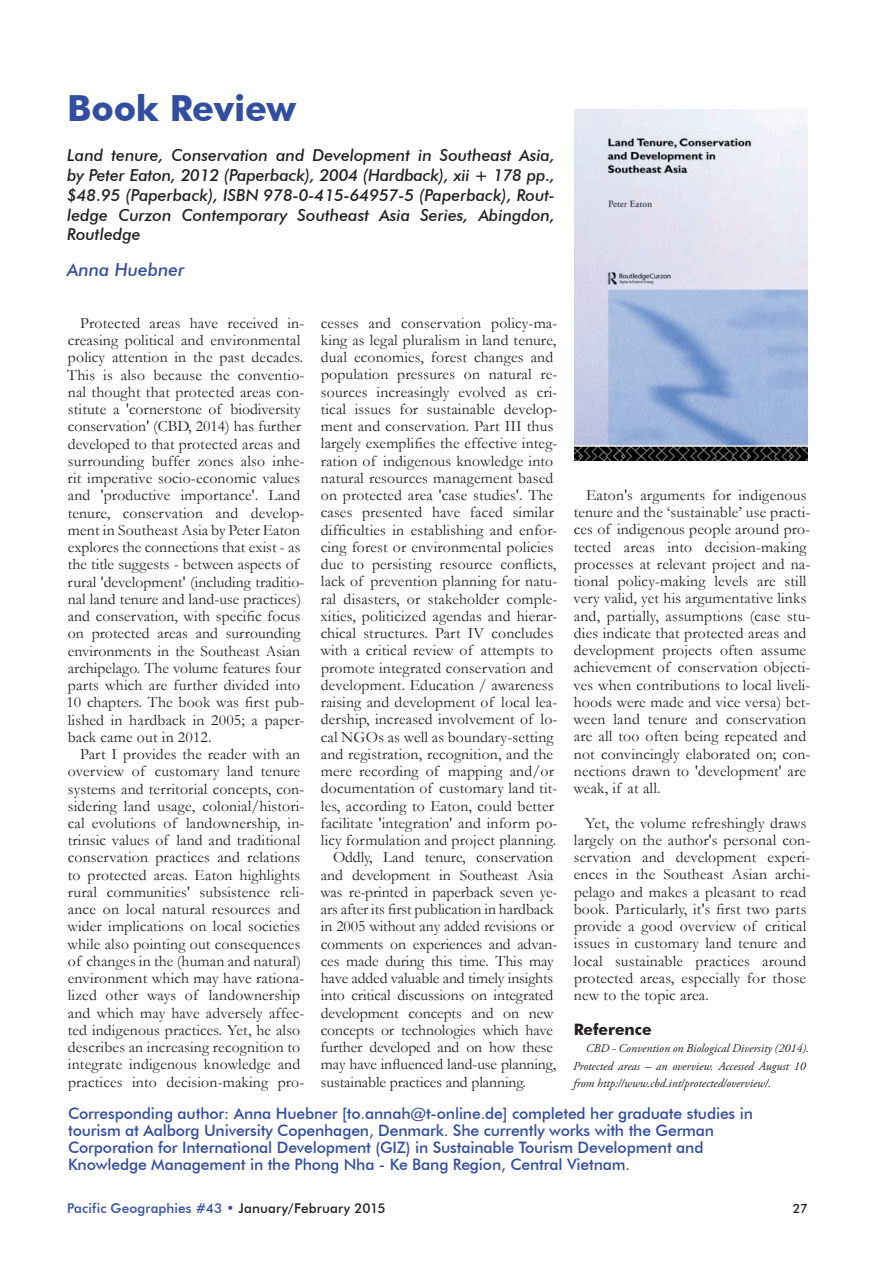
<style>
.page{position:relative;width:893px;height:1263px;background:#fff}
.page>*{position:absolute;margin:0;border:0;box-sizing:border-box;transform-origin:0 0}
.t1{font:700 36px "Futura BT";letter-spacing:-.005em;color:#324ea1}
.t2{font:italic 500 18px "Futura BT";color:#324ea1}
.t3{font:italic 500 16.5px/19.8px "Futura BT";color:#231f20;text-align:justify}
.t4{font:15.75px/17.2px "Garamond";letter-spacing:.01em;color:#231f20}
.t5{font:15.75px "Garamond";letter-spacing:-.01em;color:#231f20}
.t6{font:500 15.75px/17.2px "Futura BT";letter-spacing:-.01em;color:#324ea1}
.t7{font:700 15.75px "Futura BT";letter-spacing:-.005em;color:#231f20}
.t8{font:500 13.5px "Futura BT";letter-spacing:.01em;color:#324ea1}
.t9{font:500 12.75px "Futura BT";color:#231f20}
.t10{font:italic 12px/17.2px "Adobe Garamond Pro";color:#231f20}
.s1{color:#231f20}
</style>
<div class="page">
<img style="left:574px;top:110px;width:234px;height:351px">
<h1 class="t1" style="left:67px;top:86px;width:230px">Book Review</h1>
<p class="t3" style="left:67px;top:145px;width:489px">Land tenure, Conservation and Development in Southeast Asia, by Peter Eaton, 2012 (Paperback), 2004 (Hardback), xii + 178 pp., $48.95 (Paperback), ISBN 978-0-415-64957-5 (Paperback), Rout&shy;ledge Curzon Contemporary Southeast Asia Series, Abingdon, Routledge</p>
<p class="t2" style="left:67px;top:259px;width:119px">Anna Huebner</p>
<p class="t4" style="left:66px;top:314px;width:240px;text-indent:14px">Protected areas have received in&shy;creasing political and environmental policy attention in the past decades.<br>This is also because the conventio&shy;nal thought that protected areas con&shy;stitute a 'cornerstone of biodiversity conservation' (CBD, 2014) has further developed to that protected areas and surrounding buffer zones also inhe&shy;rit imperative socio-economic values and 'productive importance'. Land tenure, conservation and develop&shy;ment in Southeast Asia by Peter Eaton explores the connections that exist - as the title suggests - between aspects of rural 'development' (including traditio&shy;nal land tenure and land-use practices) and conservation, with specific focus on protected areas and surrounding environments in the Southeast Asian archipelago. The volume features four parts which are further divided into 10 chapters. The book was first pub&shy;lished in hardback in 2005; a paper&shy;back came out in 2012.</p>
<p class="t4" style="left:67px;top:745px;width:238px;text-align:center">Part I provides the reader with an overview of customary land tenure systems and territorial concepts, con&shy;sidering land usage, colonial/histori&shy;cal evolutions of landownership, in&shy;trinsic values of land and traditional conservation practices and relations to protected areas. Eaton highlights rural communities' subsistence reli&shy;ance on local natural resources and wider implications on local societies while also pointing out consequences of changes in the (human and natural) environment which may have rationa&shy;lized other ways of landownership and which may have adversely affec&shy;ted indigenous practices. Yet, he also describes an increasing recognition to integrate indigenous knowledge and practices into decision-making pro-</p>
<p class="t4" style="left:321px;top:314px;width:238px">cesses and conservation policy-ma-</p>
<p class="t4" style="left:321px;top:331px;width:237px">king as legal pluralism in land tenure,</p>
<p class="t4" style="left:321px;top:348px;width:234px">dual economies, forest changes and</p>
<p class="t4" style="left:321px;top:365px;width:238px">population pressures on natural re-</p>
<p class="t4" style="left:321px;top:383px;width:238px">sources increasingly evolved as cri-</p>
<p class="t4" style="left:321px;top:400px;width:238px">tical issues for sustainable develop-</p>
<p class="t4" style="left:321px;top:417px;width:234px">ment and conservation. Part III thus</p>
<p class="t4" style="left:321px;top:434px;width:238px">largely exemplifies the effective integ-</p>
<p class="t4" style="left:321px;top:452px;width:234px">ration of indigenous knowledge into</p>
<p class="t4" style="left:321px;top:469px;width:234px">natural resources management based</p>
<p class="t4" style="left:321px;top:486px;width:234px">on protected area 'case studies'. The</p>
<p class="t4" style="left:321px;top:503px;width:235px">cases presented have faced similar</p>
<p class="t4" style="left:321px;top:521px;width:238px">difficulties in establishing and enfor-</p>
<p class="t4" style="left:321px;top:538px;width:234px">cing forest or environmental policies</p>
<p class="t4" style="left:321px;top:555px;width:237px">due to persisting resource conflicts,</p>
<p class="t4" style="left:321px;top:572px;width:238px">lack of prevention planning for natu-</p>
<p class="t4" style="left:321px;top:590px;width:238px">ral disasters, or stakeholder comple-</p>
<p class="t4" style="left:321px;top:607px;width:238px">xities, politicized agendas and hierar-</p>
<p class="t4" style="left:321px;top:624px;width:234px">chical structures. Part IV concludes</p>
<p class="t4" style="left:320px;top:641px;width:234px">with a critical review of attempts to</p>
<p class="t4" style="left:321px;top:659px;width:234px">promote integrated conservation and</p>
<p class="t4" style="left:321px;top:676px;width:234px">development. Education / awareness</p>
<p class="t4" style="left:321px;top:693px;width:238px">raising and development of local lea-</p>
<p class="t4" style="left:321px;top:710px;width:238px">dership, increased involvement of lo-</p>
<p class="t4" style="left:321px;top:728px;width:234px">cal NGOs as well as boundary-setting</p>
<p class="t4" style="left:321px;top:745px;width:234px">and registration, recognition, and the</p>
<p class="t4" style="left:321px;top:762px;width:235px">mere recording of mapping and/or</p>
<p class="t4" style="left:321px;top:779px;width:238px">documentation of customary land tit-</p>
<p class="t4" style="left:321px;top:797px;width:235px">les, according to Eaton, could better</p>
<p class="t4" style="left:320px;top:814px;width:238px">facilitate 'integration' and inform po-</p>
<p class="t4" style="left:321px;top:831px;width:237px">licy formulation and project planning.</p>
<p class="t5" style="left:333px;top:847px;width:222px">Oddly, Land tenure, conservation</p>
<p class="t5" style="left:321px;top:864px;width:234px">and development in Southeast Asia</p>
<p class="t5" style="left:320px;top:881px;width:238px">was re-printed in paperback seven ye-</p>
<p class="t5" style="left:321px;top:898px;width:234px">ars after its first publication in hardback</p>
<p class="t5" style="left:321px;top:916px;width:234px">in 2005 without any added revisions or</p>
<p class="t5" style="left:321px;top:933px;width:238px">comments on experiences and advan-</p>
<p class="t5" style="left:321px;top:950px;width:235px">ces made during this time. This may</p>
<p class="t5" style="left:321px;top:967px;width:234px">have added valuable and timely insights</p>
<p class="t5" style="left:321px;top:985px;width:234px">into critical discussions on integrated</p>
<p class="t5" style="left:321px;top:1002px;width:234px">development concepts and on new</p>
<p class="t5" style="left:321px;top:1019px;width:234px">concepts or technologies which have</p>
<p class="t5" style="left:320px;top:1036px;width:234px">further developed and on how these</p>
<p class="t5" style="left:321px;top:1054px;width:237px">may have influenced land-use planning,</p>
<p class="t5" style="left:321px;top:1071px;width:207px">sustainable practices and planning.</p>
<p class="t4" style="left:573px;top:486px;width:239px;text-indent:13px">Eaton's arguments for indigenous tenure and the ‘sustainable’ use practi&shy;ces of indigenous people around pro&shy;tected areas into decision-making processes at relevant project and na&shy;tional policy-making levels are still very valid, yet his argumentative links and, partially, assumptions (case stu&shy;dies indicate that protected areas and development projects often assume achievement of conservation objecti&shy;ves when contributions to local liveli&shy;hoods were made and vice versa) bet&shy;ween land tenure and conservation are all too often being repeated and not convincingly elaborated on; con&shy;nections drawn to 'development' are weak, if at all.</p>
<p class="t4" style="left:574px;top:814px;width:238px;text-indent:11px">Yet, the volume refreshingly draws largely on the author's personal con&shy;servation and development experi&shy;ences in the Southeast Asian archi&shy;pelago and makes a pleasant to read book. Particularly, it's first two parts provide a good overview of critical issues in customary land tenure and local sustainable practices around protected areas, especially for those new to the topic area.</p>
<p class="t7" style="left:574px;top:1019px;width:79px">Reference</p>
<p class="t10" style="left:573px;top:1040px;width:238px;text-indent:13px">CBD - Convention on Biological Diversity (2014).<br>Protected areas – an overview. Accessed August 10 from http://www.cbd.int/protected/overview/.</p>
<p class="t6" style="left:68px;top:1104px;width:686px">Corresponding author: Anna Huebner [to.annah@t-online.de] completed her graduate studies in tourism at Aalborg University Copenhagen, Denmark. She currently works with the German Corporation for International Development (GIZ) in Sustainable Tourism Development and Knowledge Management in the Phong Nha - Ke Bang Region, Central Vietnam.</p>
<p class="t8" style="left:67px;top:1200px;width:320px">Pacific Geographies #43 • <span class="s1">January/February 2015</span></p>
<p class="t9" style="left:793px;top:1200px;width:17px">27</p>
</div>
